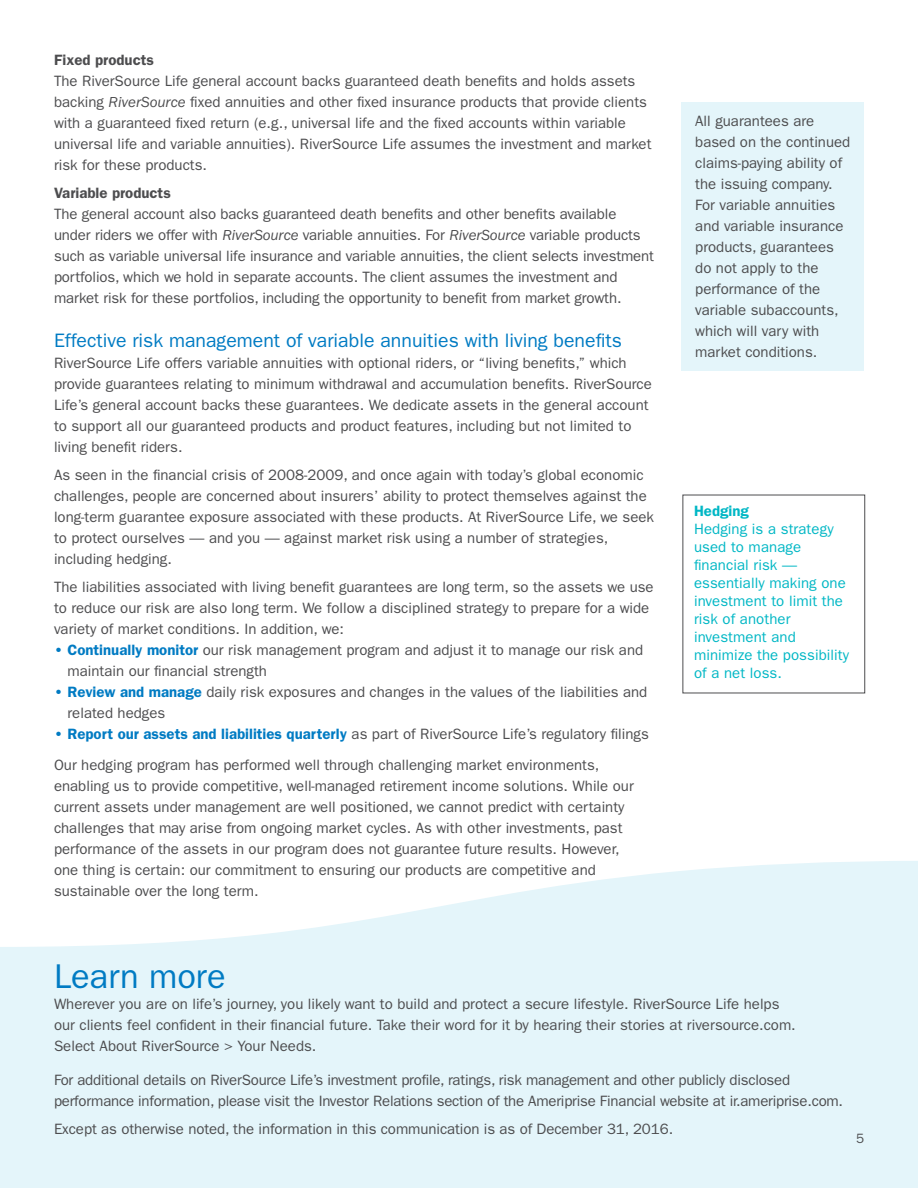
<style>
.page{position:relative;width:918px;height:1188px;background:#fff}
.page>*{position:absolute;margin:0;border:0;box-sizing:border-box;transform-origin:0 0}
.t1{font:34.5px "ITC Franklin Gothic Std";color:#007bc3}
.t2{font:19.5px "ITC Franklin Gothic Std";color:#007bc3}
.t3{font:15px/21px "ITC Franklin Gothic Std";color:#4d4d4f}
.t4{font:15px/18px "ITC Franklin Gothic Std";letter-spacing:.005em;color:#00b7c5}
.t5{font:600 15px "ITC Franklin Gothic Std";color:#4d4d4f}
.t6{font:600 15px "ITC Franklin Gothic Std";color:#00b7c5}
.t7{font:13.5px "ITC Franklin Gothic Std";color:#4d4d4f}
.s1{font-style:italic}
.s2{font-weight:600;color:#007bc3}
</style>
<div class="page">
<svg style="left:0;top:861px;width:918px;height:97px;fill:#e4f5fa"></svg>
<div style="left:0;top:958px;width:918px;height:230px;background:#e4f5fa"></div>
<div style="left:682px;top:102px;width:182px;height:268px;background:#e4f5fa"></div>
<p class="t5" style="left:54px;top:51px;width:101px">Fixed products</p>
<p class="t3" style="left:54px;top:71px;width:599px">The RiverSource Life general account backs guaranteed death benefits and holds assets backing <span class="s1">RiverSource</span> fixed annuities and other fixed insurance products that provide clients with a guaranteed fixed return (e.g., universal life and the fixed accounts within variable universal life and variable annuities). RiverSource Life assumes the investment and market risk for these products.</p>
<p class="t5" style="left:54px;top:184px;width:118px">Variable products</p>
<p class="t3" style="left:54px;top:204px;width:602px">The general account also backs guaranteed death benefits and other benefits available under riders we offer with <span class="s1">RiverSource</span> variable annuities. For <span class="s1">RiverSource</span> variable products such as variable universal life insurance and variable annuities, the client selects investment portfolios, which we hold in separate accounts. The client assumes the investment and market risk for these portfolios, including the opportunity to benefit from market growth.</p>
<h2 class="t2" style="left:54px;top:330px;width:569px">Effective risk management of variable annuities with living benefits</h2>
<p class="t3" style="left:54px;top:353px;width:599px">RiverSource Life offers variable annuities with optional riders, or “living benefits,” which provide guarantees relating to minimum withdrawal and accumulation benefits. RiverSource Life’s general account backs these guarantees. We dedicate assets in the general account to support all our guaranteed products and product features, including but not limited to living benefit riders.</p>
<p class="t3" style="left:54px;top:465px;width:602px">As seen in the financial crisis of 2008-2009, and once again with today’s global economic challenges, people are concerned about insurers’ ability to protect themselves against the long-term guarantee exposure associated with these products. At RiverSource Life, we seek to protect ourselves — and you — against market risk using a number of strategies, including hedging.</p>
<p class="t3" style="left:54px;top:576px;width:601px">The liabilities associated with living benefit guarantees are long term, so the assets we use to reduce our risk are also long term. We follow a disciplined strategy to prepare for a wide variety of market conditions. In addition, we:</p>
<p class="t3" style="left:68px;top:639px;width:577px;text-indent:-14px"><span class="s2">• Continually monitor</span> our risk management program and adjust it to manage our risk and maintain our financial strength</p>
<p class="t3" style="left:68px;top:681px;width:581px;text-indent:-14px"><span class="s2">• Review and manage</span> daily risk exposures and changes in the values of the liabilities and related hedges</p>
<p class="t3" style="left:54px;top:718px;width:596px;line-height:31.5px"><span class="s2">• Report our assets and liabilities quarterly</span> as part of RiverSource Life’s regulatory filings<br>Our hedging program has performed well through challenging market environments,</p>
<p class="t3" style="left:54px;top:776px;width:581px">enabling us to provide competitive, well-managed retirement income solutions. While our current assets under management are well positioned, we cannot predict with certainty challenges that may arise from ongoing market cycles. As with other investments, past performance of the assets in our program does not guarantee future results. However, one thing is certain: our commitment to ensuring our products are competitive and sustainable over the long term.</p>
<p class="t3" style="left:695px;top:110px;width:157px">All guarantees are based on the continued claims-paying ability of the issuing company.<br>For variable annuities and variable insurance products, guarantees do not apply to the performance of the variable subaccounts, which will vary with market conditions.</p>
<p class="t6" style="left:694px;top:502px;width:56px">Hedging</p>
<p class="t4" style="left:694px;top:520px;width:157px">Hedging is a strategy used to manage financial risk — essentially making one investment to limit the risk of another investment and minimize the possibility of a net loss.</p>
<h1 class="t1" style="left:54px;top:956px;width:173px">Learn more</h1>
<p class="t3" style="left:54px;top:993px;width:743px">Wherever you are on life’s journey, you likely want to build and protect a secure lifestyle. RiverSource Life helps our clients feel confident in their financial future. Take their word for it by hearing their stories at riversource.com.<br>Select About RiverSource &gt; Your Needs.</p>
<p class="t3" style="left:54px;top:1070px;width:791px">For additional details on RiverSource Life’s investment profile, ratings, risk management and other publicly disclosed performance information, please visit the Investor Relations section of the Ameriprise Financial website at ir.ameriprise.com.</p>
<p class="t3" style="left:54px;top:1119px;width:621px">Except as otherwise noted, the information in this communication is as of December 31, 2016.</p>
<p class="t7" style="left:856px;top:1131px;width:10px">5</p>
</div>
